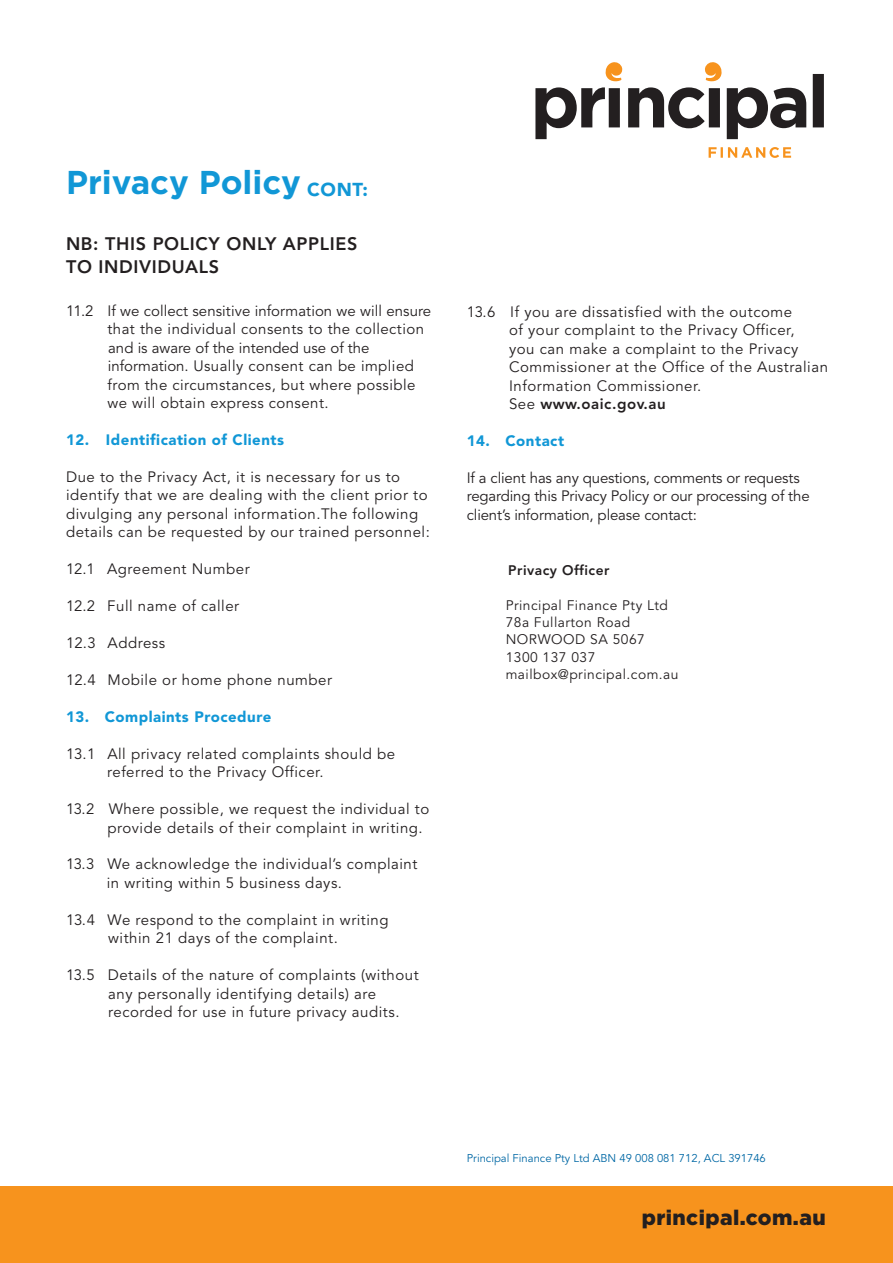
<style>
.page{position:relative;width:893px;height:1263px;background:#fff}
.page>*{position:absolute;margin:0;border:0;box-sizing:border-box;transform-origin:0 0}
.t1{font:700 33px "Gotham Pro";color:#1197d6}
.t2{font:900 21px "Gotham Pro";letter-spacing:.02em;color:#231f20}
.t3{font:900 18.6px "Avenir";color:#1197d6}
.t4{font:800 18px/22.5px "Avenir";letter-spacing:.035em;color:#231f20}
.t5{font:15px/18.5px "Avenir";letter-spacing:.035em;color:#231f20}
.t6{font:15px/18.5px "Avenir";letter-spacing:-.01em;color:#231f20}
.t7{font:900 15px "Avenir";letter-spacing:.035em;color:#1197d6}
.t8{font:13.8px/17.2px "Avenir";letter-spacing:.035em;color:#231f20}
.t9{font:800 13.8px "Avenir";letter-spacing:.035em;color:#231f20}
.t10{font:11.25px "Avenir";color:#0068a5}
.s1{font-weight:800}
</style>
<div class="page">
<div style="left:0;top:1187px;width:893px;height:76px;background:#f7931d"></div>
<svg style="left:709px;top:147px;width:82px;height:11px"></svg>
<svg style="left:535px;top:62px;width:289px;height:77px"></svg>
<h1 class="t1" style="left:66px;top:163px;width:236px">Privacy Policy</h1>
<p class="t4" style="left:66px;top:234px;width:293px">NB: THIS POLICY ONLY APPLIES<br>TO INDIVIDUALS</p>
<p class="t5" style="left:108px;top:303px;width:325px;text-indent:-41px">11.2 If we collect sensitive information we will ensure that the individual consents to the collection and is aware of the intended use of the information. Usually consent can be implied from the circumstances, but where possible we will obtain express consent.</p>
<p class="t7" style="left:66px;top:434px;width:220px">12. Identification of Clients</p>
<p class="t5" style="left:66px;top:469px;width:365px">Due to the Privacy Act, it is necessary for us to identify that we are dealing with the client prior to divulging any personal information.The following details can be requested by our trained personnel:</p>
<p class="t5" style="left:66px;top:561px;width:185px">12.1 Agreement Number</p>
<p class="t5" style="left:66px;top:598px;width:175px">12.2 Full name of caller</p>
<p class="t5" style="left:66px;top:635px;width:101px">12.3 Address</p>
<p class="t5" style="left:66px;top:672px;width:268px">12.4 Mobile or home phone number</p>
<p class="t7" style="left:66px;top:710px;width:207px">13. Complaints Procedure</p>
<p class="t5" style="left:107px;top:746px;width:290px;text-indent:-41px">13.1 All privacy related complaints should be referred to the Privacy Officer.</p>
<p class="t5" style="left:108px;top:801px;width:323px;text-indent:-42px">13.2 Where possible, we request the individual to provide details of their complaint in writing.</p>
<p class="t5" style="left:107px;top:857px;width:312px;text-indent:-41px">13.3 We acknowledge the individual’s complaint in writing within 5 business days.</p>
<p class="t5" style="left:66px;top:912px;width:324px;text-align:center">13.4 We respond to the complaint in writing within 21 days of the complaint.</p>
<p class="t5" style="left:108px;top:967px;width:312px;text-indent:-42px">13.5 Details of the nature of complaints (without any personally identifying details) are recorded for use in future privacy audits.</p>
<p class="t3" style="left:307px;top:181px;width:62px">CONT:</p>
<p class="t5" style="left:509px;top:304px;width:320px;text-indent:-42px">13.6 If you are dissatisfied with the outcome<br>of your complaint to the Privacy Officer,<br>you can make a complaint to the Privacy Commissioner at the Office of the Australian Information Commissioner.<br>See <span class="s1">www.oaic.gov.au</span></p>
<p class="t7" style="left:467px;top:435px;width:99px">14. Contact</p>
<p class="t6" style="left:467px;top:470px;width:344px">If a client has any questions, comments or requests regarding this Privacy Policy or our processing of the client’s information, please contact:</p>
<p class="t9" style="left:508px;top:565px;width:103px">Privacy Officer</p>
<p class="t8" style="left:506px;top:598px;width:174px">Principal Finance Pty Ltd<br>78a Fullarton Road<br>NORWOOD SA 5067<br>1300 137 037 mailbox@principal.com.au</p>
<p class="t10" style="left:467px;top:1153px;width:301px">Principal Finance Pty Ltd ABN 49 008 081 712, ACL 391746</p>
<h2 class="t2" style="left:642px;top:1205px;width:185px">principal.com.au</h2>
</div>
